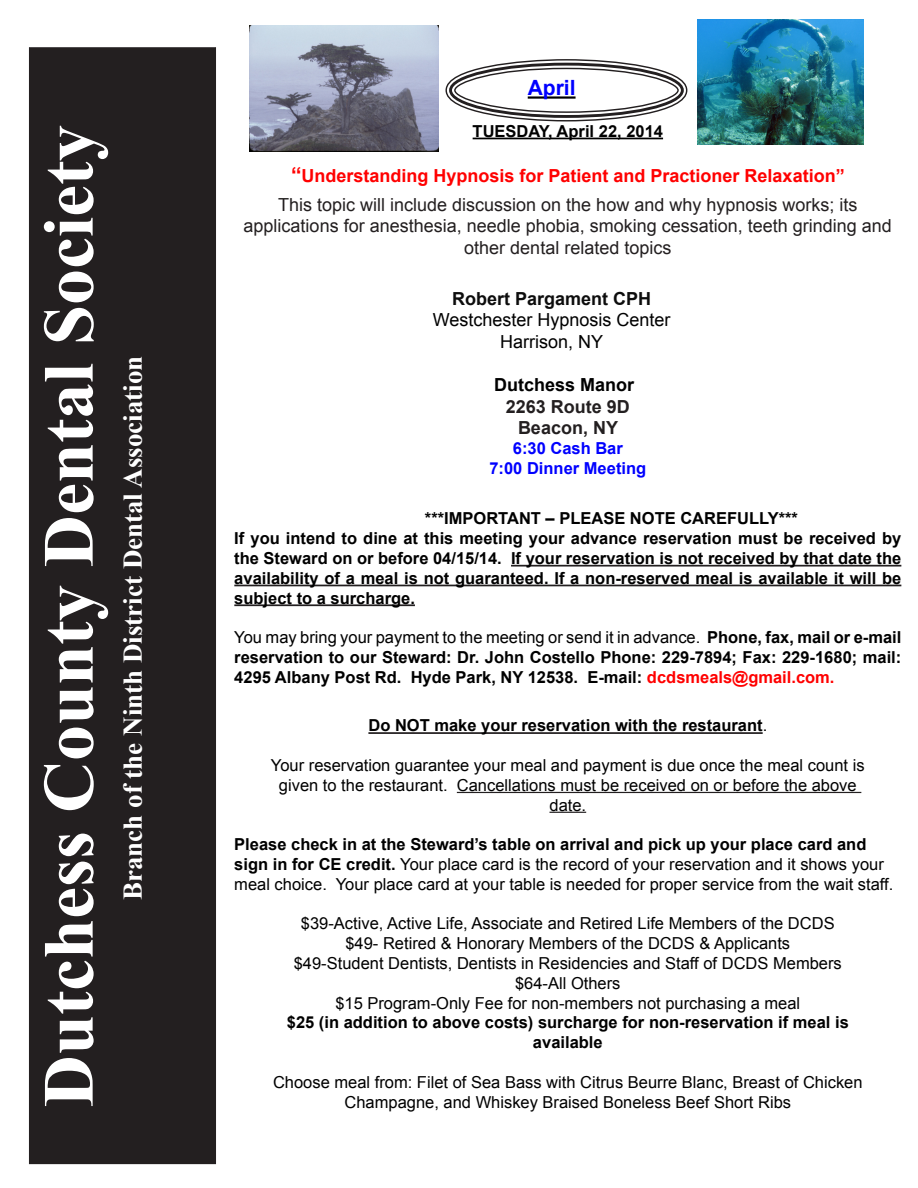
<style>
.page{position:relative;width:918px;height:1188px;background:#fff}
.page>*{position:absolute;margin:0;border:0;box-sizing:border-box;transform-origin:0 0}
.t1{font:700 72px "Times New Roman";color:#fff}
.t2{font:700 27px "Times New Roman";color:#fff}
.t3{font:700 21px "Arial";color:#00f}
.aolmail_msonormal{font:18px/21.6px "Arial";color:#231f20;text-align:center}
.Heading_1{font:700 18px "Arial";color:#f00}
.t4{font:18px "Arial";color:#000}
.Heading_1-2{font:700 18px "Arial";color:#231f20}
.t5{font:700 18px "Arial";color:#0d0d0d}
.t6{font:700 18px "Arial";color:#000}
.Body_Text{font:16.5px/19.8px "Arial";color:#000;text-align:center}
.Body_Text-2{font:700 16.5px/19.8px "Arial";color:#000;text-align:justify}
.t7{font:700 16.5px "Arial";color:#00f}
.Subtitle{font:700 16.5px "Arial";color:#000}
.s1{font-size:21px}
.s2{font-weight:400}
.s3{color:#f00}
.s4{font-weight:700}
</style>
<div class="page">
<div style="left:29px;top:48px;width:187px;height:1116px;background:#231f20"></div>
<div style="left:449px;top:63px;width:235px;height:55px;border:3px solid #231f20;border-radius:50%"></div>
<div style="left:454px;top:68px;width:225px;height:45px;border:1px solid #231f20;border-radius:50%"></div>
<hr style="left:528px;top:96px;width:48px;height:3px;background:#000">
<hr style="left:473px;top:138px;width:190px;height:1px;background:#000">
<hr style="left:511px;top:565px;width:390px;height:2px;background:#231f20">
<hr style="left:234px;top:585px;width:667px;height:1px;background:#231f20">
<hr style="left:234px;top:604px;width:181px;height:2px;background:#231f20">
<hr style="left:368px;top:732px;width:395px;height:2px;background:#231f20">
<hr style="left:457px;top:792px;width:404px;height:1px;background:#231f20">
<hr style="left:550px;top:812px;width:36px;height:1px;background:#231f20">
<img style="left:249px;top:25px;width:190px;height:126px">
<img style="left:697px;top:19px;width:167px;height:125px">
<p class="t1" style="left:19px;top:1107px;width:983px;rotate:-90deg">Dutchess County Dental Society</p>
<p class="t2" style="left:114px;top:900px;width:546px;rotate:-90deg">Branch of the Ninth District Dental Association</p>
<p class="t3" style="left:528px;top:74px;width:49px">April</p>
<p class="Subtitle" style="left:473px;top:120px;width:192px">TUESDAY, April 22, 2014</p>
<p class="Heading_1" style="left:291px;top:164px;width:555px"><span class="s1">“</span>Understanding Hypnosis for Patient and Practioner Relaxation”</p>
<p class="aolmail_msonormal" style="left:244px;top:194px;width:650px">This topic will include discussion on the how and why hypnosis works; its applications for anesthesia, needle phobia, smoking cessation, teeth grinding and other dental related topics</p>
<p class="t5" style="left:452px;top:287px;width:201px">Robert Pargament CPH</p>
<p class="t4" style="left:433px;top:308px;width:239px">Westchester Hypnosis Center</p>
<p class="t4" style="left:500px;top:330px;width:105px">Harrison, NY</p>
<p class="t6" style="left:494px;top:373px;width:142px">Dutchess Manor</p>
<p class="Heading_1-2" style="left:506px;top:395px;width:126px">2263 Route 9D</p>
<p class="Heading_1-2" style="left:518px;top:416px;width:102px">Beacon, NY</p>
<p class="t7" style="left:513px;top:437px;width:112px">6:30 Cash Bar</p>
<p class="t7" style="left:489px;top:457px;width:158px">7:00 Dinner Meeting</p>
<p class="Body_Text-2" style="left:425px;top:509px;width:375px">***IMPORTANT – PLEASE NOTE CAREFULLY***</p>
<p class="Body_Text-2" style="left:234px;top:529px;width:669px">If you intend to dine at this meeting your advance reservation must be received by the Steward on or before 04/15/14. If your reservation is not received by that date the availability of a meal is not guaranteed. If a non-reserved meal is available it will be subject to a surcharge.</p>
<p class="Body_Text-2" style="left:234px;top:628px;width:669px"><span class="s2">You may bring your payment to the meeting or send it in advance.</span> Phone, fax, mail or e-mail reservation to our Steward: Dr. John Costello Phone: 229-7894; Fax: 229-1680; mail:<br>4295 Albany Post Rd. Hyde Park, NY 12538. E-mail: <span class="s3">dcdsmeals@gmail.com.</span></p>
<p class="Body_Text-2" style="left:368px;top:716px;width:400px">Do NOT make your reservation with the restaurant<span class="s2">.</span></p>
<p class="Body_Text" style="left:271px;top:755px;width:595px">Your reservation guarantee your meal and payment is due once the meal count is given to the restaurant. Cancellations must be received on or before the above date.</p>
<p class="Body_Text" style="left:234px;top:835px;width:661px;text-align:left"><span class="s4">Please check in at the Steward’s table on arrival and pick up your place card and sign in for CE credit.</span> Your place card is the record of your reservation and it shows your meal choice. Your place card at your table is needed for proper service from the wait staff.</p>
<p class="Body_Text" style="left:301px;top:914px;width:535px">$39-Active, Active Life, Associate and Retired Life Members of the DCDS</p>
<p class="Body_Text" style="left:345px;top:934px;width:446px">$49- Retired &amp; Honorary Members of the DCDS &amp; Applicants</p>
<p class="Body_Text" style="left:294px;top:953px;width:550px">$49-Student Dentists, Dentists in Residencies and Staff of DCDS Members</p>
<p class="Body_Text" style="left:515px;top:973px;width:107px">$64-All Others</p>
<p class="Body_Text" style="left:335px;top:993px;width:466px">$15 Program-Only Fee for non-members not purchasing a meal</p>
<p class="Body_Text-2" style="left:287px;top:1013px;width:564px;text-align:center">$25 (in addition to above costs) surcharge for non-reservation if meal is available</p>
<p class="Body_Text" style="left:273px;top:1072px;width:591px">Choose meal from: Filet of Sea Bass with Citrus Beurre Blanc, Breast of Chicken<br>Champagne, and Whiskey Braised Boneless Beef Short Ribs</p>
</div>
